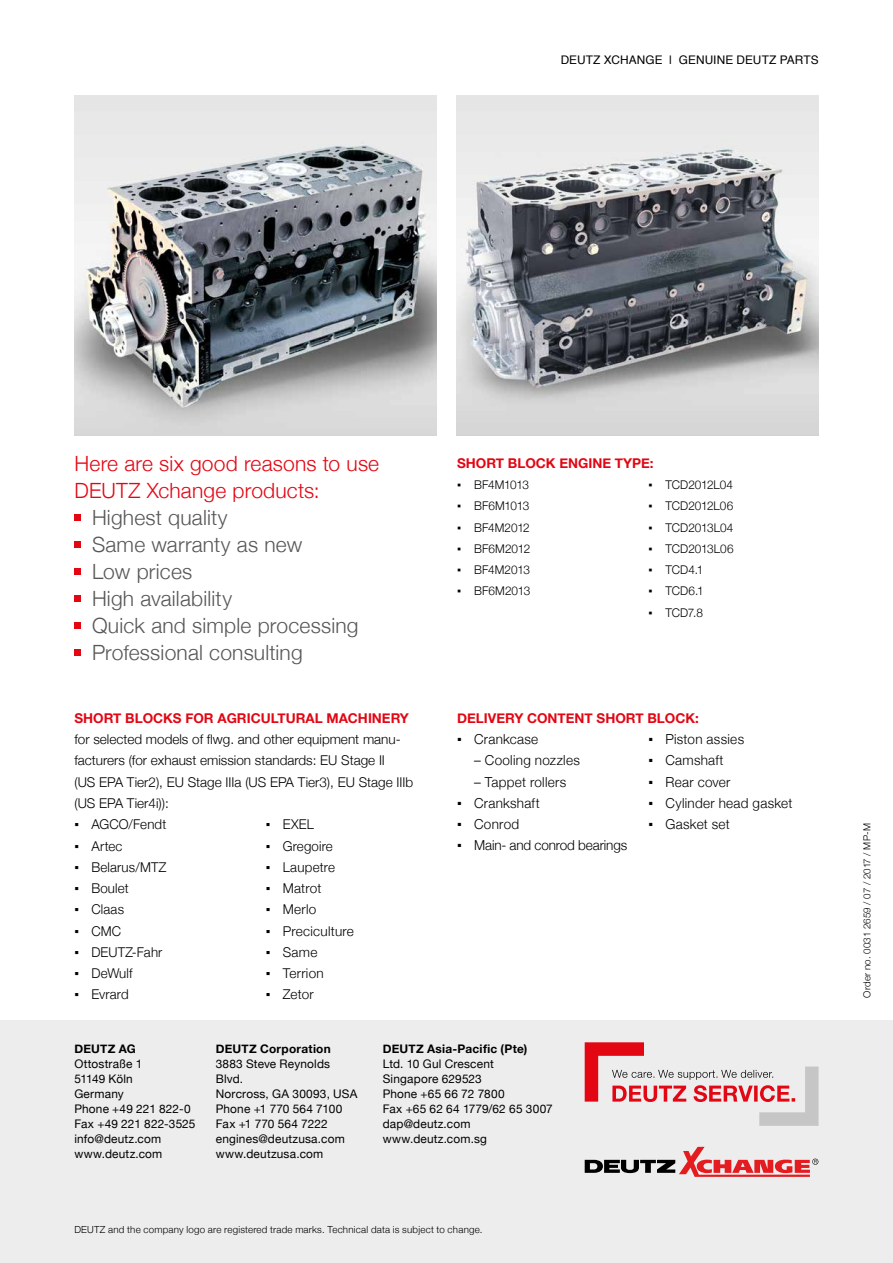
<style>
.page{position:relative;width:893px;height:1263px;background:#fff}
.page>*{position:absolute;margin:0;border:0;box-sizing:border-box;transform-origin:0 0}
.t1{font:300 21px/27px "Helvetica Neue";letter-spacing:.01em;color:#575756}
.t2{font:300 21px/27px "Helvetica Neue";letter-spacing:.01em;color:#e30613}
.t3{font:300 13.8px "Helvetica Neue";letter-spacing:.02em;color:#000}
.t4{font:300 13.8px "Helvetica Neue";letter-spacing:-.01em;color:#000}
.t5{font:300 13.5px/21.3px "Helvetica Neue";color:#000}
.t6{font:700 13.5px "Helvetica Neue";color:#e30613}
.t7{font:300 13.5px "Helvetica Neue";letter-spacing:.02em;color:#000}
.t8{font:300 13.5px "Helvetica Neue";letter-spacing:.025em;color:#000}
.t9{font:300 12px "Helvetica Neue";color:#000}
.t10{font:300 12px "Helvetica Neue";letter-spacing:-.02em;color:#000}
.t11{font:11.85px/15px "Helvetica Neue";letter-spacing:.015em;color:#000}
.t12{font:700 11.85px "Helvetica Neue";letter-spacing:.02em;color:#000}
.t13{font:11.85px "Helvetica";letter-spacing:.005em;color:#000}
.t14{font:300 9.75px "Helvetica Neue";letter-spacing:.02em;color:#000}
.s1{font-family:"Arial";font-weight:400}
</style>
<div class="page">
<div style="left:0;top:1020px;width:893px;height:243px;background:#ededed"></div>
<svg style="left:585px;top:1042px;width:234px;height:84px"></svg>
<img style="left:75px;top:96px;width:361px;height:339px">
<img style="left:457px;top:96px;width:361px;height:339px">
<div style="left:75px;top:514px;width:6px;height:7px;background:#e30613"></div>
<div style="left:75px;top:541px;width:6px;height:7px;background:#e30613"></div>
<div style="left:75px;top:568px;width:6px;height:7px;background:#e30613"></div>
<div style="left:75px;top:595px;width:6px;height:7px;background:#e30613"></div>
<div style="left:75px;top:622px;width:6px;height:7px;background:#e30613"></div>
<div style="left:75px;top:649px;width:6px;height:7px;background:#e30613"></div>
<svg style="left:585px;top:1147px;width:233px;height:30px"></svg>
<p class="t13" style="left:561px;top:50px;width:260px">DEUTZ XCHANGE | GENUINE DEUTZ PARTS</p>
<h1 class="t2" style="left:75px;top:449px;width:306px">Here are six good reasons to use<br>DEUTZ Xchange products:</h1>
<h1 class="t1" style="left:92px;top:503px;width:268px">Highest quality<br>Same warranty as new<br>Low prices<br>High availability<br>Quick and simple processing<br>Professional consulting</h1>
<p class="t6" style="left:74px;top:707px;width:336px">SHORT BLOCKS FOR AGRICULTURAL MACHINERY</p>
<p class="t5" style="left:74px;top:728px;width:340px">for selected models of flwg. and other equipment manu&shy;facturers (for exhaust emission standards: EU Stage II<br>(US EPA Tier2), EU Stage IIIa (US EPA Tier3), EU Stage IIIb (US EPA Tier4i)):</p>
<p class="t5" style="left:74px;top:813px;width:93px"><span class="s1">▪</span> AGCO/Fendt</p>
<p class="t5" style="left:74px;top:834px;width:50px"><span class="s1">▪</span> Artec</p>
<p class="t5" style="left:74px;top:855px;width:94px"><span class="s1">▪</span> Belarus/MTZ</p>
<p class="t5" style="left:74px;top:876px;width:56px"><span class="s1">▪</span> Boulet</p>
<p class="t5" style="left:74px;top:898px;width:51px"><span class="s1">▪</span> Claas</p>
<p class="t5" style="left:74px;top:919px;width:48px"><span class="s1">▪</span> CMC</p>
<p class="t5" style="left:74px;top:940px;width:90px"><span class="s1">▪</span> DEUTZ-Fahr</p>
<p class="t5" style="left:74px;top:962px;width:60px"><span class="s1">▪</span> DeWulf</p>
<p class="t5" style="left:74px;top:983px;width:56px"><span class="s1">▪</span> Evrard</p>
<p class="t5" style="left:266px;top:813px;width:50px"><span class="s1">▪</span> EXEL</p>
<p class="t5" style="left:266px;top:834px;width:69px"><span class="s1">▪</span> Gregoire</p>
<p class="t7" style="left:266px;top:856px;width:71px"><span class="s1">▪</span> Laupetre</p>
<p class="t5" style="left:266px;top:876px;width:57px"><span class="s1">▪</span> Matrot</p>
<p class="t5" style="left:266px;top:898px;width:52px"><span class="s1">▪</span> Merlo</p>
<p class="t7" style="left:266px;top:920px;width:90px"><span class="s1">▪</span> Preciculture</p>
<p class="t5" style="left:266px;top:940px;width:53px"><span class="s1">▪</span> Same</p>
<p class="t8" style="left:266px;top:962px;width:60px"><span class="s1">▪</span> Terrion</p>
<p class="t5" style="left:266px;top:983px;width:50px"><span class="s1">▪</span> Zetor</p>
<p class="t6" style="left:457px;top:452px;width:198px">SHORT BLOCK ENGINE TYPE:</p>
<p class="t10" style="left:457px;top:475px;width:73px"><span class="s1">▪</span> BF4M1013</p>
<p class="t10" style="left:457px;top:496px;width:74px"><span class="s1">▪</span> BF6M1013</p>
<p class="t9" style="left:457px;top:518px;width:74px"><span class="s1">▪</span> BF4M2012</p>
<p class="t9" style="left:457px;top:539px;width:75px"><span class="s1">▪</span> BF6M2012</p>
<p class="t9" style="left:457px;top:560px;width:74px"><span class="s1">▪</span> BF4M2013</p>
<p class="t9" style="left:457px;top:581px;width:75px"><span class="s1">▪</span> BF6M2013</p>
<p class="t9" style="left:648px;top:475px;width:86px"><span class="s1">▪</span> TCD2012L04</p>
<p class="t9" style="left:648px;top:496px;width:86px"><span class="s1">▪</span> TCD2012L06</p>
<p class="t9" style="left:648px;top:518px;width:87px"><span class="s1">▪</span> TCD2013L04</p>
<p class="t9" style="left:648px;top:539px;width:87px"><span class="s1">▪</span> TCD2013L06</p>
<p class="t9" style="left:648px;top:560px;width:57px"><span class="s1">▪</span> TCD4.1</p>
<p class="t9" style="left:648px;top:581px;width:57px"><span class="s1">▪</span> TCD6.1</p>
<p class="t9" style="left:648px;top:603px;width:56px"><span class="s1">▪</span> TCD7.8</p>
<p class="t6" style="left:457px;top:707px;width:243px">DELIVERY CONTENT SHORT BLOCK:</p>
<p class="t3" style="left:457px;top:728px;width:83px"><span class="s1">▪</span> Crankcase</p>
<p class="t3" style="left:474px;top:749px;width:107px">– Cooling nozzles</p>
<p class="t3" style="left:474px;top:771px;width:94px">– Tappet rollers</p>
<p class="t3" style="left:457px;top:792px;width:84px"><span class="s1">▪</span> Crankshaft</p>
<p class="t3" style="left:457px;top:813px;width:64px"><span class="s1">▪</span> Conrod</p>
<p class="t4" style="left:457px;top:834px;width:172px"><span class="s1">▪</span> Main- and conrod bearings</p>
<p class="t3" style="left:648px;top:728px;width:97px"><span class="s1">▪</span> Piston assies</p>
<p class="t3" style="left:648px;top:749px;width:77px"><span class="s1">▪</span> Camshaft</p>
<p class="t3" style="left:648px;top:771px;width:84px"><span class="s1">▪</span> Rear cover</p>
<p class="t3" style="left:648px;top:792px;width:145px"><span class="s1">▪</span> Cylinder head gasket</p>
<p class="t3" style="left:648px;top:813px;width:83px"><span class="s1">▪</span> Gasket set</p>
<p class="t12" style="left:74px;top:1040px;width:63px">DEUTZ AG</p>
<p class="t11" style="left:74px;top:1057px;width:122px">Ottostraße 1<br>51149 Köln<br>Germany<br>Phone +49 221 822-0<br>Fax +49 221 822-3525 info@deutz.com www.deutz.com</p>
<p class="t12" style="left:216px;top:1040px;width:117px">DEUTZ Corporation</p>
<p class="t11" style="left:216px;top:1057px;width:143px">3883 Steve Reynolds<br>Blvd.<br>Norcross, GA 30093, USA<br>Phone +1 770 564 7100<br>Fax +1 770 564 7222 engines@deutzusa.com www.deutzusa.com</p>
<p class="t12" style="left:383px;top:1040px;width:146px">DEUTZ Asia-Pacific (Pte)</p>
<p class="t11" style="left:383px;top:1057px;width:172px">Ltd. 10 Gul Crescent<br>Singapore 629523<br>Phone +65 66 72 7800<br>Fax +65 62 64 1779/62 65 3007 dap@deutz.com www.deutz.com.sg</p>
<p class="t14" style="left:74px;top:1222px;width:410px">DEUTZ and the company logo are registered trade marks. Technical data is subject to change.</p>
<p class="t14" style="left:859px;top:998px;width:176px;rotate:-90deg">Order no. 0031 2659 / 07 / 2017 / MP-M</p>
</div>
